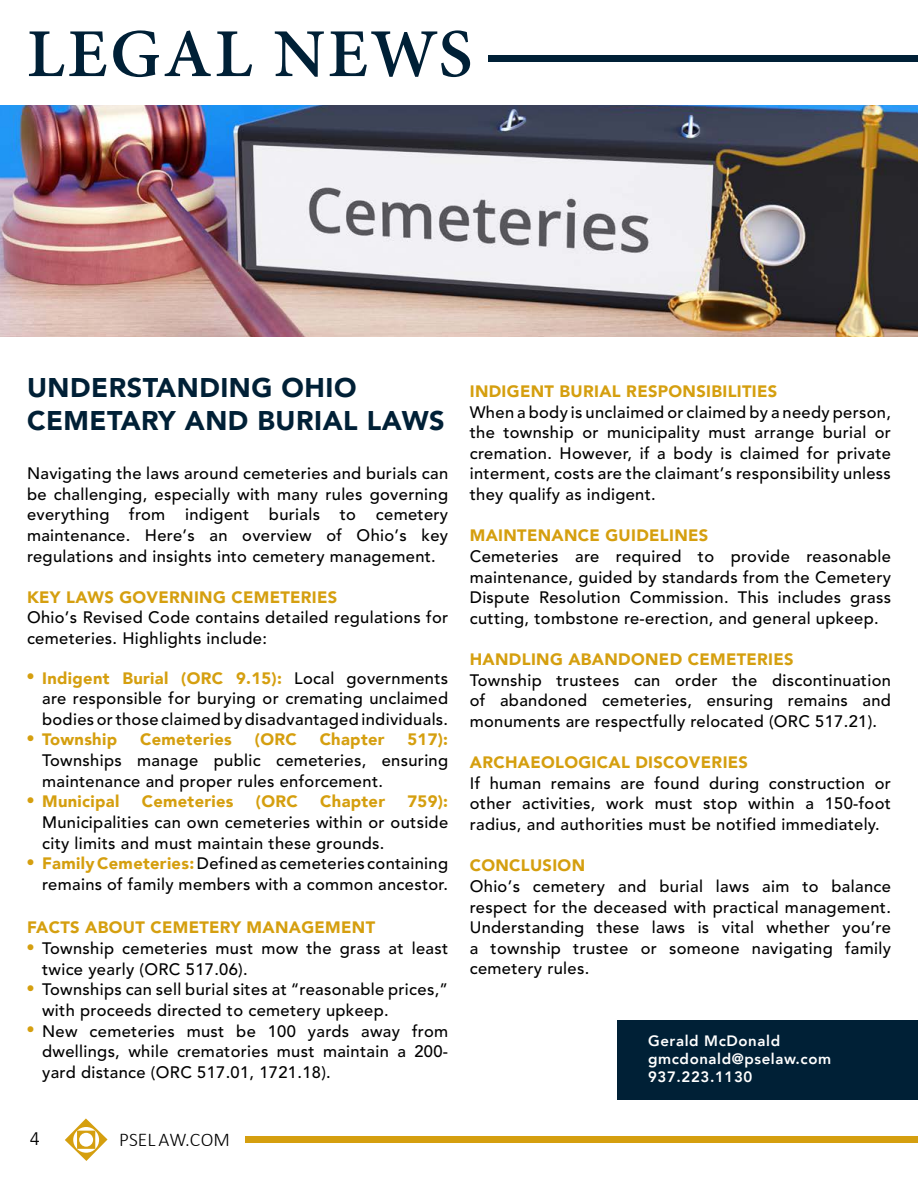
<style>
.page{position:relative;width:918px;height:1188px;background:#fff}
.page>*{position:absolute;margin:0;border:0;box-sizing:border-box;transform-origin:0 0}
.t1{font:700 67.5px "Adobe Hebrew";letter-spacing:.04em;color:#002036}
.t2{font:900 27px/32.4px "Avenir";letter-spacing:.02em;color:#002036}
.t3{font:300 19.5px "Calibri";color:#000}
.t4{font:18px "Avenir";color:#000}
.t5{font:500 16.5px/20.7px "Avenir";letter-spacing:.02em;color:#000;text-align:justify}
.t6{font:900 16.5px "Avenir";letter-spacing:.02em;color:#d59f0f}
.t7{font:800 15px/18px "Avenir";letter-spacing:.04em;color:#fff}
.s1{font-weight:900;color:#d59f0f}
</style>
<div class="page">
<svg style="left:65px;top:1118px;width:43px;height:43px"></svg>
<div style="left:245px;top:1136px;width:673px;height:7px;background:#d59f0f"></div>
<div style="left:617px;top:1020px;width:301px;height:80px;background:#002036"></div>
<div style="left:489px;top:55px;width:429px;height:6px;background:#002036"></div>
<img style="left:0;top:105px;width:918px;height:232px">
<h1 class="t1" style="left:27px;top:13px;width:447px">LEGAL NEWS</h1>
<h2 class="t2" style="left:27px;top:371px;width:419px">UNDERSTANDING OHIO<br>CEMETARY AND BURIAL LAWS</h2>
<p class="t5" style="left:27px;top:464px;width:423px">Navigating the laws around cemeteries and burials can be challenging, especially with many rules governing everything from indigent burials to cemetery maintenance. Here’s an overview of Ohio’s key regulations and insights into cemetery management.</p>
<p class="t6" style="left:27px;top:583px;width:312px">KEY LAWS GOVERNING CEMETERIES</p>
<p class="t5" style="left:27px;top:608px;width:423px">Ohio’s Revised Code contains detailed regulations for cemeteries. Highlights include:</p>
<p class="t6" style="left:26px;top:662px;width:10px">•</p>
<p class="t6" style="left:26px;top:724px;width:10px">•</p>
<p class="t6" style="left:26px;top:786px;width:10px">•</p>
<p class="t6" style="left:26px;top:848px;width:10px">•</p>
<p class="t5" style="left:42px;top:668px;width:408px"><span class="s1">Indigent Burial (ORC 9.15):</span> Local governments are responsible for burying or cremating unclaimed bodies or those claimed by disadvantaged individuals.</p>
<p class="t6" style="left:42px;top:726px;width:77px">Township</p>
<p class="t6" style="left:140px;top:726px;width:93px">Cemeteries</p>
<p class="t6" style="left:255px;top:726px;width:43px">(ORC</p>
<p class="t6" style="left:320px;top:726px;width:66px">Chapter</p>
<p class="t6" style="left:408px;top:726px;width:42px">517):</p>
<p class="t5" style="left:42px;top:751px;width:408px">Townships manage public cemeteries, ensuring maintenance and proper rules enforcement.</p>
<p class="t6" style="left:42px;top:787px;width:79px">Municipal</p>
<p class="t6" style="left:142px;top:787px;width:93px">Cemeteries</p>
<p class="t6" style="left:256px;top:787px;width:43px">(ORC</p>
<p class="t6" style="left:320px;top:787px;width:66px">Chapter</p>
<p class="t6" style="left:408px;top:787px;width:42px">759):</p>
<p class="t5" style="left:42px;top:812px;width:408px;text-align:left">Municipalities can own cemeteries within or outside city limits and must maintain these grounds.<br><span class="s1">Family Cemeteries:</span> Defined as cemeteries containing remains of family members with a common ancestor.</p>
<p class="t6" style="left:27px;top:913px;width:350px">FACTS ABOUT CEMETERY MANAGEMENT</p>
<p class="t6" style="left:26px;top:933px;width:10px">•</p>
<p class="t6" style="left:26px;top:974px;width:10px">•</p>
<p class="t6" style="left:26px;top:1015px;width:10px">•</p>
<p class="t5" style="left:42px;top:939px;width:408px;text-align:left">Township cemeteries must mow the grass at least twice yearly (ORC 517.06).<br>Townships can sell burial sites at “reasonable prices,” with proceeds directed to cemetery upkeep.<br>New cemeteries must be 100 yards away from dwellings, while crematories must maintain a 200- yard distance (ORC 517.01, 1721.18).</p>
<p class="t4" style="left:30px;top:1126px;width:12px">4</p>
<p class="t3" style="left:119px;top:1128px;width:112px">PSEL AW.COM</p>
<p class="t6" style="left:470px;top:377px;width:309px">INDIGENT BURIAL RESPONSIBILITIES</p>
<p class="t5" style="left:470px;top:402px;width:423px">When a body is unclaimed or claimed by a needy person, the township or municipality must arrange burial or cremation. However, if a body is claimed for private interment, costs are the claimant’s responsibility unless they qualify as indigent.</p>
<p class="t6" style="left:470px;top:521px;width:240px">MAINTENANCE GUIDELINES</p>
<p class="t5" style="left:470px;top:547px;width:423px">Cemeteries are required to provide reasonable maintenance, guided by standards from the Cemetery Dispute Resolution Commission. This includes grass cutting, tombstone re-erection, and general upkeep.</p>
<p class="t6" style="left:470px;top:645px;width:325px">HANDLING ABANDONED CEMETERIES</p>
<p class="t5" style="left:470px;top:670px;width:423px">Township trustees can order the discontinuation of abandoned cemeteries, ensuring remains and monuments are respectfully relocated (ORC 517.21).</p>
<p class="t6" style="left:470px;top:748px;width:280px">ARCHAEOLOGICAL DISCOVERIES</p>
<p class="t5" style="left:470px;top:773px;width:423px">If human remains are found during construction or other activities, work must stop within a 150-foot radius, and authorities must be notified immediately.</p>
<p class="t6" style="left:470px;top:851px;width:117px">CONCLUSION</p>
<p class="t5" style="left:470px;top:877px;width:423px">Ohio’s cemetery and burial laws aim to balance respect for the deceased with practical management.<br>Understanding these laws is vital whether you’re a township trustee or someone navigating family cemetery rules.</p>
<p class="t7" style="left:648px;top:1032px;width:185px">Gerald McDonald gmcdonald@pselaw.com<br>937.223.1130</p>
</div>
